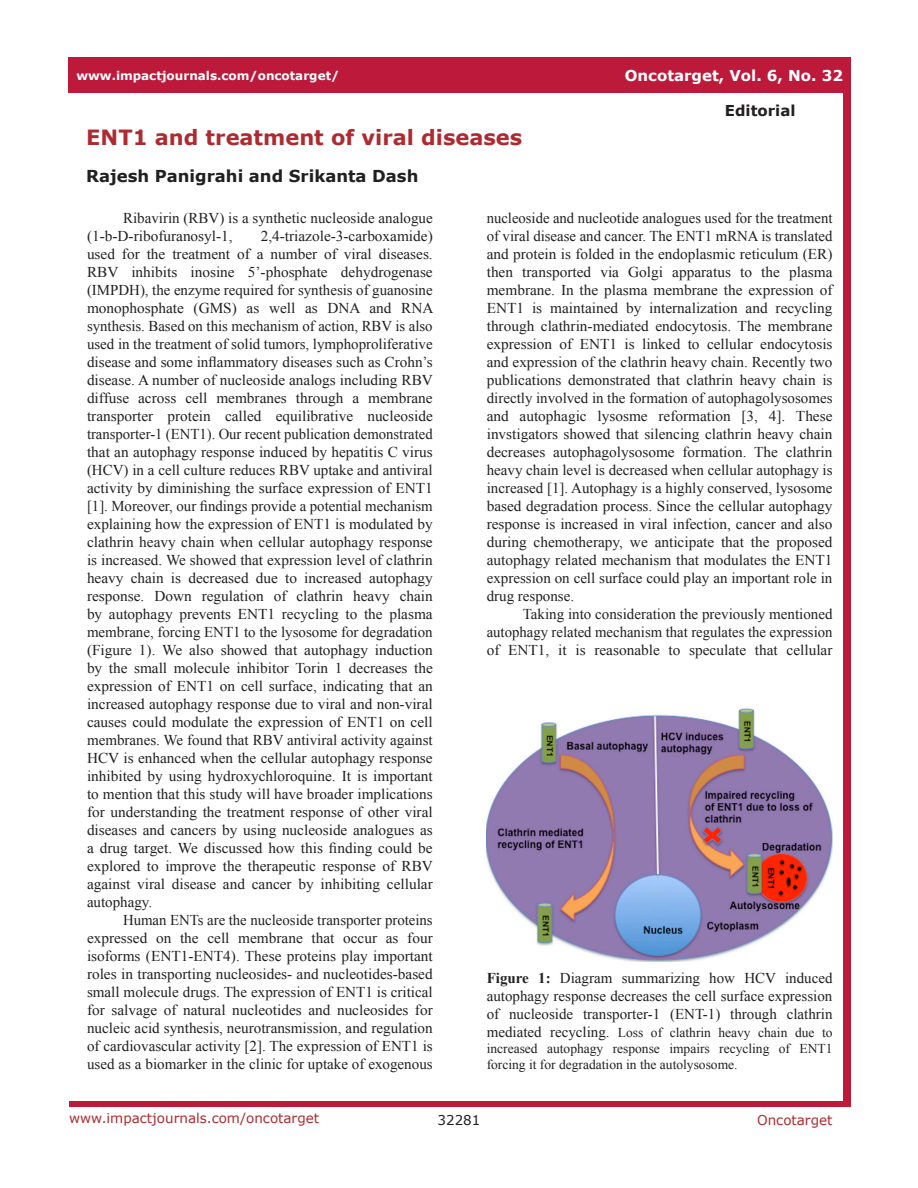
<style>
.page{position:relative;width:918px;height:1188px;background:#fff}
.page>*{position:absolute;margin:0;border:0;box-sizing:border-box;transform-origin:0 0}
.t1{font:700 21px "Verdana";color:#ac2b31}
.Authors{font:700 16.5px "Verdana";color:#221f22}
.BodyTextEditorial{font:15px/18px "Times New Roman";color:#221f22;text-align:justify}
.FigureText{font:15px/18px "Times New Roman";color:#221f22;text-align:justify}
.t2{font:700 15px "Verdana";color:#fff}
.t3{font:700 15px "Verdana";color:#231f20}
.FigureText-2{font:13.5px/16.2px "Times New Roman";color:#221f22;text-align:justify}
.t4{font:13.5px "Verdana";color:#ac2b31}
.t5{font:13.5px "Verdana";color:#221f22}
.t6{font:700 12px "Verdana";color:#fff}
.s1{font-weight:700}
.s2{font-size:15px}
</style>
<div class="page">
<div style="left:69px;top:57px;width:781px;height:36px;background:#bd1a3b"></div>
<img style="left:487px;top:708px;width:345px;height:254px">
<p class="t6" style="left:76px;top:67px;width:264px">www.impactjournals.com/oncotarget/</p>
<p class="t2" style="left:625px;top:65px;width:220px">Oncotarget, Vol. 6, No. 32</p>
<p class="t3" style="left:725px;top:100px;width:72px">Editorial</p>
<p class="t1" style="left:86px;top:122px;width:438px">ENT1 and treatment of viral diseases</p>
<p class="Authors" style="left:86px;top:165px;width:334px">Rajesh Panigrahi and Srikanta Dash</p>
<p class="BodyTextEditorial" style="left:87px;top:208px;width:347px;text-indent:36px">Ribavirin (RBV) is a synthetic nucleoside analogue (1-b-D-ribofuranosyl-1,</p>
<p class="BodyTextEditorial" style="left:487px;top:208px;width:347px">nucleoside and nucleotide analogues used for the treatment of viral disease and cancer. The ENT1 mRNA is translated and protein is folded in the endoplasmic reticulum (ER) then transported via Golgi apparatus to the plasma membrane. In the plasma membrane the expression of ENT1 is maintained by internalization and recycling through clathrin-mediated endocytosis. The membrane expression of ENT1 is linked to cellular endocytosis and expression of the clathrin heavy chain. Recently two publications demonstrated that clathrin heavy chain is directly involved in the formation of autophagolysosomes and autophagic lysosme reformation [3, 4]. These invstigators showed that silencing clathrin heavy chain decreases autophagolysosome formation. The clathrin heavy chain level is decreased when cellular autophagy is increased [1]. Autophagy is a highly conserved, lysosome based degradation process. Since the cellular autophagy response is increased in viral infection, cancer and also during chemotherapy, we anticipate that the proposed autophagy related mechanism that modulates the ENT1 expression on cell surface could play an important role in drug response.</p>
<p class="BodyTextEditorial" style="left:487px;top:604px;width:347px;text-indent:36px">Taking into consideration the previously mentioned autophagy related mechanism that regulates the expression of ENT1, it is reasonable to speculate that cellular</p>
<p class="BodyTextEditorial" style="left:87px;top:226px;width:348px;text-indent:174px">2,4-triazole-3-carboxamide) used for the treatment of a number of viral diseases.<br>RBV inhibits inosine 5’-phosphate dehydrogenase (IMPDH), the enzyme required for synthesis of guanosine monophosphate (GMS) as well as DNA and RNA synthesis. Based on this mechanism of action, RBV is also used in the treatment of solid tumors, lymphoproliferative disease and some inflammatory diseases such as Crohn’s disease. A number of nucleoside analogs including RBV diffuse across cell membranes through a membrane transporter protein called equilibrative nucleoside transporter-1 (ENT1). Our recent publication demonstrated that an autophagy response induced by hepatitis C virus (HCV) in a cell culture reduces RBV uptake and antiviral activity by diminishing the surface expression of ENT1 [1]. Moreover, our findings provide a potential mechanism explaining how the expression of ENT1 is modulated by clathrin heavy chain when cellular autophagy response is increased. We showed that expression level of clathrin heavy chain is decreased due to increased autophagy response. Down regulation of clathrin heavy chain by autophagy prevents ENT1 recycling to the plasma membrane, forcing ENT1 to the lysosome for degradation (Figure 1). We also showed that autophagy induction by the small molecule inhibitor Torin 1 decreases the expression of ENT1 on cell surface, indicating that an increased autophagy response due to viral and non-viral causes could modulate the expression of ENT1 on cell membranes. We found that RBV antiviral activity against HCV is enhanced when the cellular autophagy response inhibited by using hydroxychloroquine. It is important to mention that this study will have broader implications for understanding the treatment response of other viral diseases and cancers by using nucleoside analogues as a drug target. We discussed how this finding could be explored to improve the therapeutic response of RBV against viral disease and cancer by inhibiting cellular autophagy.</p>
<p class="BodyTextEditorial" style="left:87px;top:910px;width:347px;text-indent:36px">Human ENTs are the nucleoside transporter proteins expressed on the cell membrane that occur as four isoforms (ENT1-ENT4). These proteins play important roles in transporting nucleosides- and nucleotides-based small molecule drugs. The expression of ENT1 is critical for salvage of natural nucleotides and nucleosides for nucleic acid synthesis, neurotransmission, and regulation of cardiovascular activity [2]. The expression of ENT1 is used as a biomarker in the clinic for uptake of exogenous</p>
<p class="FigureText" style="left:487px;top:968px;width:347px"><span class="s1">Figure 1:</span> Diagram summarizing how HCV induced autophagy response decreases the cell surface expression of nucleoside transporter-1 (ENT-1) through clathrin</p>
<p class="FigureText-2" style="left:487px;top:1024px;width:347px"><span class="s2">mediated recycling.</span> Loss of clathrin heavy chain due to increased autophagy response impairs recycling of ENT1 forcing it for degradation in the autolysosome.</p>
<p class="t4" style="left:69px;top:1109px;width:252px">www.impactjournals.com/oncotarget</p>
<p class="t5" style="left:438px;top:1111px;width:44px">32281</p>
<p class="t4" style="left:757px;top:1111px;width:77px">Oncotarget</p>
</div>
